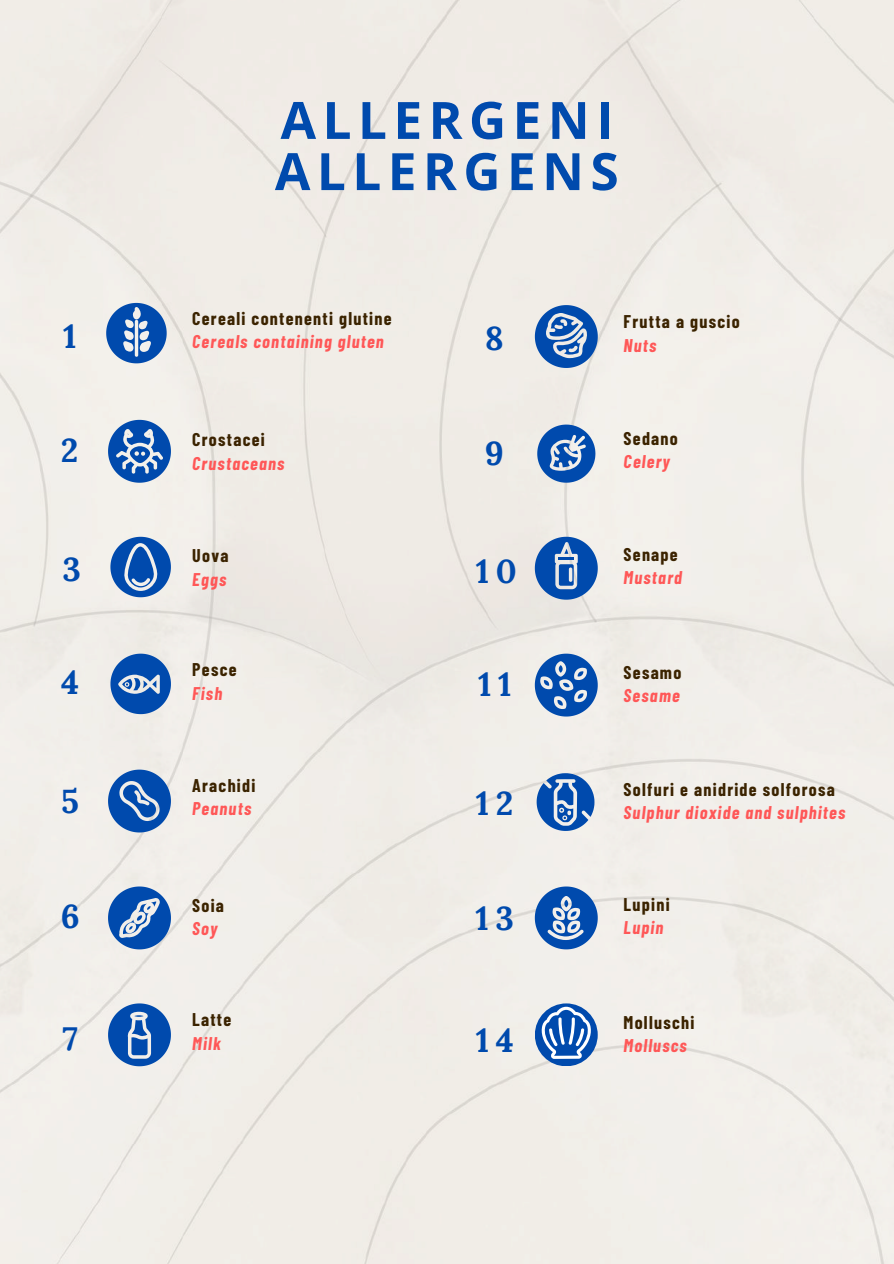
<style>
.page{position:relative;width:894px;height:1264px;background:#fff}
.page>*{position:absolute;margin:0;border:0;box-sizing:border-box;transform-origin:0 0}
.t1{font:700 51.45px/51.2px "Open Sans";letter-spacing:.125em;color:#004aad}
.t2{font:700 33px "Lora";letter-spacing:.2em;color:#004aad}
.t3{font:700 18px "Barlow Condensed";letter-spacing:.07em;color:#3b2300}
.t4{font:italic 700 18px "Barlow Condensed";letter-spacing:.07em;color:#ff5757}
</style>
<div class="page">
<div style="left:0;top:0;width:893px;height:1263px;background:#f1ede7"></div>
<svg style="left:106px;top:303px;width:61px;height:60px;background:#5c88c4"></svg>
<svg style="left:110px;top:537px;width:61px;height:60px;background:#5383c2"></svg>
<svg style="left:108px;top:1003px;width:63px;height:63px;background:#5382c2"></svg>
<svg style="left:537px;top:424px;width:58px;height:58px;background:#5a87c3"></svg>
<svg style="left:536px;top:773px;width:58px;height:58px;background:#5f8bc5"></svg>
<svg style="left:110px;top:653px;width:61px;height:61px;background:#5382c1"></svg>
<svg style="left:108px;top:420px;width:63px;height:62px;background:#5c89c4"></svg>
<svg style="left:534px;top:305px;width:63px;height:63px;background:#638dc4"></svg>
<svg style="left:108px;top:769px;width:63px;height:63px;background:#5080c0"></svg>
<svg style="left:108px;top:886px;width:63px;height:63px;background:#5b88c3"></svg>
<svg style="left:534px;top:653px;width:63px;height:63px;background:#5b88c4"></svg>
<svg style="left:534px;top:886px;width:63px;height:63px;background:#5c89c4"></svg>
<svg style="left:534px;top:537px;width:63px;height:62px;background:#5281c0"></svg>
<hr style="left:558px;top:557px;width:16px;height:3px;background:#004aad">
<svg style="left:534px;top:1003px;width:63px;height:63px"></svg>
<svg style="left:540px;top:1006px;width:52px;height:52px"></svg>
<h1 class="t1" style="left:275px;top:93px;width:345px">ALLERGENI<br>ALLERGENS</h1>
<h2 class="t2" style="left:63px;top:314px;width:15px">1</h2>
<p class="t3" style="left:192px;top:307px;width:201px">Cereali contenenti glutine</p>
<p class="t4" style="left:192px;top:330px;width:193px">Cereals containing gluten</p>
<h2 class="t2" style="left:484px;top:317px;width:20px">8</h2>
<p class="t3" style="left:623px;top:310px;width:117px">Frutta a guscio</p>
<p class="t4" style="left:623px;top:333px;width:34px">Nuts</p>
<h2 class="t2" style="left:61px;top:429px;width:19px">2</h2>
<p class="t3" style="left:192px;top:428px;width:74px">Crostacei</p>
<p class="t4" style="left:192px;top:451px;width:94px">Crustaceans</p>
<h2 class="t2" style="left:484px;top:431px;width:21px">9</h2>
<p class="t3" style="left:623px;top:427px;width:56px">Sedano</p>
<p class="t4" style="left:623px;top:450px;width:48px">Celery</p>
<h2 class="t2" style="left:63px;top:547px;width:20px">3</h2>
<p class="t3" style="left:192px;top:544px;width:38px">Uova</p>
<p class="t4" style="left:192px;top:567px;width:36px">Eggs</p>
<h2 class="t2" style="left:475px;top:549px;width:42px">10</h2>
<p class="t3" style="left:623px;top:543px;width:56px">Senape</p>
<p class="t4" style="left:623px;top:566px;width:60px">Mustard</p>
<h2 class="t2" style="left:61px;top:660px;width:20px">4</h2>
<p class="t3" style="left:192px;top:658px;width:46px">Pesce</p>
<p class="t4" style="left:192px;top:681px;width:31px">Fish</p>
<h2 class="t2" style="left:478px;top:662px;width:35px">11</h2>
<p class="t3" style="left:623px;top:661px;width:59px">Sesamo</p>
<p class="t4" style="left:623px;top:684px;width:58px">Sesame</p>
<h2 class="t2" style="left:61px;top:779px;width:19px">5</h2>
<p class="t3" style="left:192px;top:773px;width:65px">Arachidi</p>
<p class="t4" style="left:192px;top:797px;width:60px">Peanuts</p>
<h2 class="t2" style="left:476px;top:782px;width:39px">12</h2>
<p class="t3" style="left:623px;top:778px;width:212px">Solfuri e anidride solforosa</p>
<p class="t4" style="left:623px;top:801px;width:223px">Sulphur dioxide and sulphites</p>
<h2 class="t2" style="left:61px;top:894px;width:20px">6</h2>
<p class="t3" style="left:192px;top:893px;width:33px">Soia</p>
<p class="t4" style="left:192px;top:917px;width:27px">Soy</p>
<h2 class="t2" style="left:475px;top:897px;width:40px">13</h2>
<p class="t3" style="left:623px;top:892px;width:48px">Lupini</p>
<p class="t4" style="left:623px;top:916px;width:41px">Lupin</p>
<h2 class="t2" style="left:62px;top:1016px;width:17px">7</h2>
<p class="t3" style="left:192px;top:1008px;width:41px">Latte</p>
<p class="t4" style="left:192px;top:1031px;width:30px">Milk</p>
<h2 class="t2" style="left:475px;top:1018px;width:40px">14</h2>
<p class="t3" style="left:623px;top:1010px;width:72px">Molluschi</p>
<p class="t4" style="left:623px;top:1034px;width:65px">Molluscs</p>
</div>
